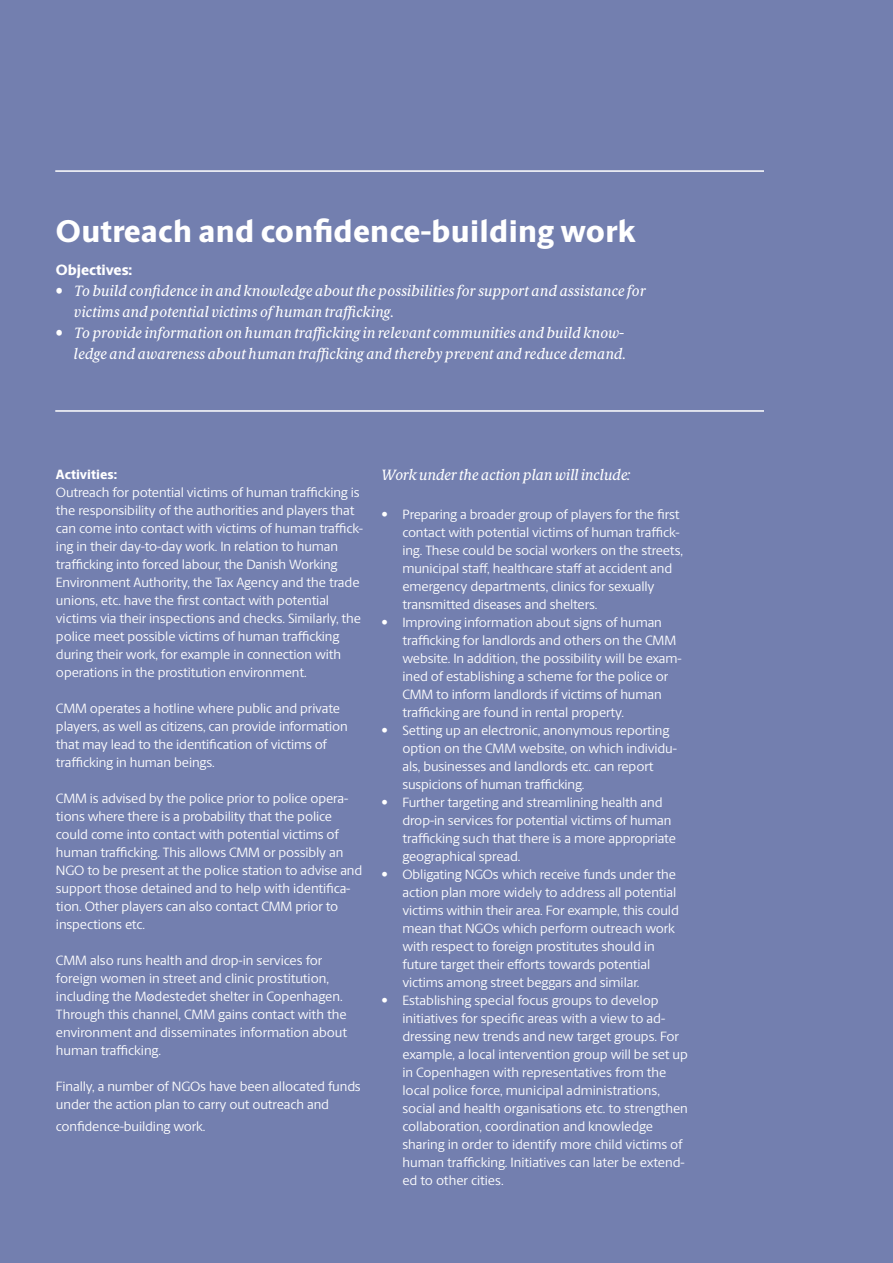
<style>
.page{position:relative;width:893px;height:1263px;background:#737faf}
.page>*{position:absolute;margin:0;border:0;box-sizing:border-box;transform-origin:0 0}
.t1{font:800 31.5px "Berlingske Sans";letter-spacing:.01em;color:#fff}
.t2{font:italic 15px/21px "Berlingske Text";color:#fff}
.t3{font:800 15px "Berlingske Sans";color:#fff}
.t4{font:13.5px/18px "Berlingske Sans";letter-spacing:-.01em;color:#fff}
.t5{font:800 13.5px "Berlingske Sans";color:#fff}
</style>
<div class="page">
<hr style="left:55px;top:410px;width:709px;height:2px;background:#fff">
<hr style="left:55px;top:170px;width:709px;height:2px;background:#fff">
<h1 class="t1" style="left:56px;top:211px;width:581px">Outreach and confidence-building work</h1>
<p class="t3" style="left:56px;top:261px;width:78px">Objectives:</p>
<p class="t2" style="left:74px;top:281px;width:574px;text-indent:-18px">• To build confidence in and knowledge about the possibilities for support and assistance for victims and potential victims of human trafficking.</p>
<p class="t2" style="left:56px;top:323px;width:572px;text-align:right">• To provide information on human trafficking in relevant communities and build know&shy;ledge and awareness about human trafficking and thereby prevent and reduce demand.</p>
<p class="t5" style="left:56px;top:466px;width:63px">Activities:</p>
<p class="t4" style="left:56px;top:483px;width:309px">Outreach for potential victims of human trafficking is the responsibility of the authorities and players that can come into contact with victims of human traffick&shy;ing in their day-to-day work. In relation to human trafficking into forced labour, the Danish Working Environment Authority, the Tax Agency and the trade unions, etc. have the first contact with potential victims via their inspections and checks. Similarly, the police meet possible victims of human trafficking during their work, for example in connection with operations in the prostitution environment.</p>
<p class="t4" style="left:56px;top:699px;width:293px">CMM operates a hotline where public and private players, as well as citizens, can provide information that may lead to the identification of victims of trafficking in human beings.</p>
<p class="t4" style="left:56px;top:789px;width:308px">CMM is advised by the police prior to police opera&shy;tions where there is a probability that the police could come into contact with potential victims of human trafficking. This allows CMM or possibly an NGO to be present at the police station to advise and support those detained and to help with identifica&shy;tion. Other players can also contact CMM prior to inspections etc.</p>
<p class="t4" style="left:56px;top:951px;width:293px">CMM also runs health and drop-in services for foreign women in street and clinic prostitution, including the Mødestedet shelter in Copenhagen.<br>Through this channel, CMM gains contact with the environment and disseminates information about human trafficking.</p>
<p class="t4" style="left:56px;top:1077px;width:306px">Finally, a number of NGOs have been allocated funds under the action plan to carry out outreach and</p>
<p class="t4" style="left:56px;top:1117px;width:151px">confidence-building work.</p>
<p class="t2" style="left:381px;top:465px;width:251px">Work under the action plan will include:</p>
<p class="t4" style="left:402px;top:505px;width:282px;text-indent:-21px">• Preparing a broader group of players for the first contact with potential victims of human traffick&shy;ing. These could be social workers on the streets, municipal staff, healthcare staff at accident and emergency departments, clinics for sexually transmitted diseases and shelters.</p>
<p class="t4" style="left:402px;top:613px;width:281px;text-indent:-21px">• Improving information about signs of human trafficking for landlords and others on the CMM website. In addition, the possibility will be exam&shy;ined of establishing a scheme for the police or CMM to inform landlords if victims of human trafficking are found in rental property.</p>
<p class="t4" style="left:402px;top:721px;width:276px;text-indent:-21px">• Setting up an electronic, anonymous reporting option on the CMM website, on which individu&shy;als, businesses and landlords etc. can report suspicions of human trafficking.</p>
<p class="t4" style="left:402px;top:793px;width:275px;text-indent:-21px">• Further targeting and streamlining health and drop-in services for potential victims of human trafficking such that there is a more appropriate geographical spread.</p>
<p class="t4" style="left:402px;top:865px;width:278px;text-indent:-21px">• Obligating NGOs which receive funds under the action plan more widely to address all potential victims within their area. For example, this could mean that NGOs which perform outreach work with respect to foreign prostitutes should in future target their efforts towards potential victims among street beggars and similar.</p>
<p class="t4" style="left:402px;top:991px;width:287px;text-indent:-21px">• Establishing special focus groups to develop initiatives for specific areas with a view to ad&shy;dressing new trends and new target groups. For example, a local intervention group will be set up in Copenhagen with representatives from the local police force, municipal administrations, social and health organisations etc. to strengthen collaboration, coordination and knowledge sharing in order to identify more child victims of human trafficking. Initiatives can later be extend&shy;ed to other cities.</p>
</div>
